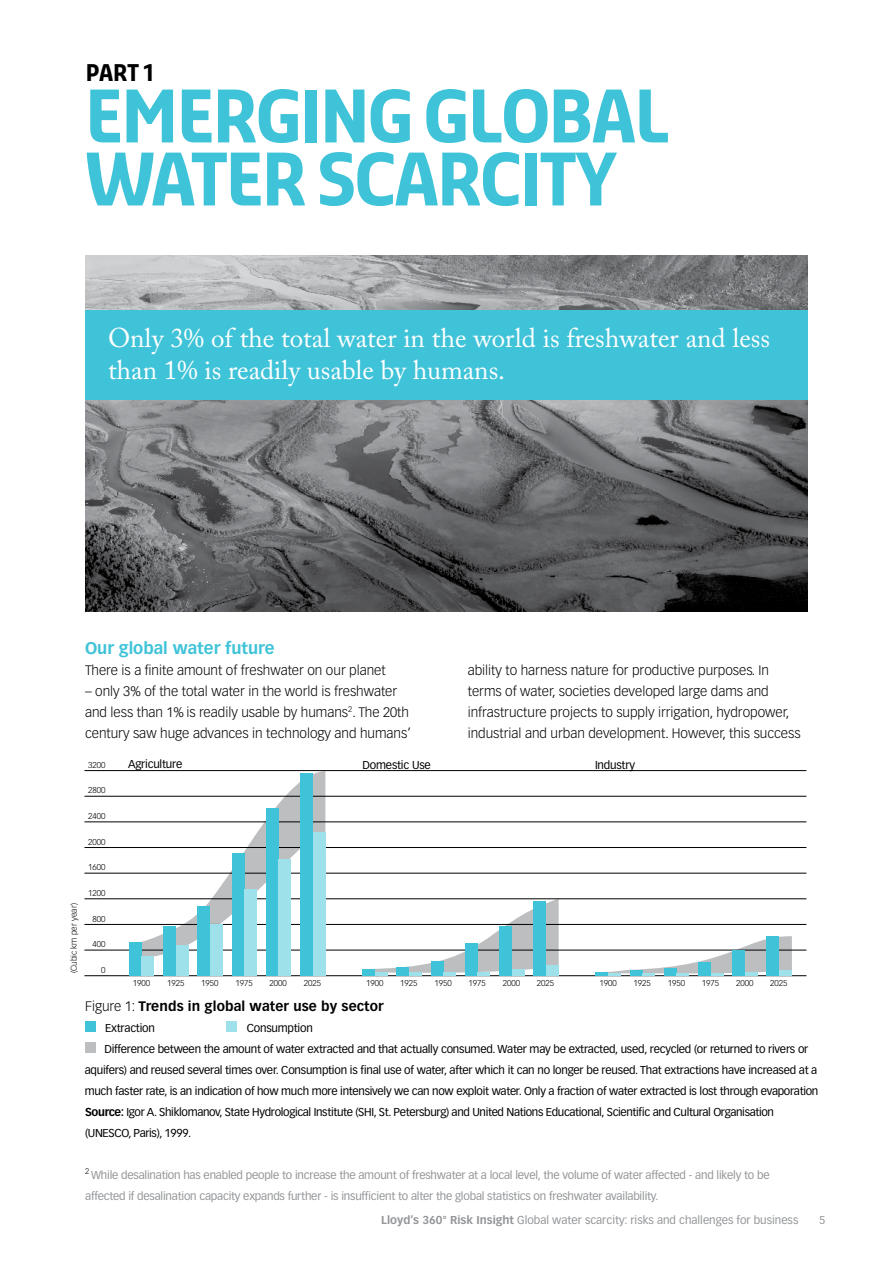
<style>
.page{position:relative;width:893px;height:1263px;background:#fff}
.page>*{position:absolute;margin:0;border:0;box-sizing:border-box;transform-origin:0 0}
.t1{font:600 70.5px/63px "Sansa Lloyds";letter-spacing:-.025em;color:#3fc3d8}
.t2{font:27px/31.5px "Adobe Caslon Pro";color:#fff}
.t3{font:600 22.5px "Sansa Lloyds";color:#000}
.t4{font:700 16.5px "Vectora LH";color:#3fc3d8}
.t5{font:300 13.5px/21px "Vectora LH";color:#000}
.t6{font:700 13.5px "Vectora LH";letter-spacing:.01em;color:#000}
.t7{font:11.25px/21px "Vectora LH";letter-spacing:-.02em;color:#000}
.t8{font:11.25px/21px "Vectora LH";letter-spacing:-.02em;color:#939598}
.t9{font:11.25px "Vectora LH";color:#939598}
.t10{font:300 8.4px "Vectora LH";color:#000}
.s1{font-weight:300}
.s2{font-weight:700}
</style>
<div class="page">
<img style="left:85px;top:256px;width:723px;height:355px">
<svg style="left:134px;top:771px;width:191px;height:191px"></svg>
<svg style="left:362px;top:899px;width:197px;height:76px"></svg>
<hr style="left:84px;top:770px;width:722px;height:1px;background:#000">
<hr style="left:84px;top:796px;width:722px;height:1px;background:#000">
<hr style="left:84px;top:822px;width:722px;height:1px;background:#000">
<hr style="left:84px;top:847px;width:722px;height:1px;background:#000">
<hr style="left:84px;top:873px;width:722px;height:1px;background:#000">
<hr style="left:84px;top:898px;width:722px;height:1px;background:#000">
<hr style="left:84px;top:924px;width:722px;height:1px;background:#000">
<hr style="left:84px;top:950px;width:722px;height:1px;background:#000">
<hr style="left:84px;top:975px;width:722px;height:1px;background:#000">
<div style="left:129px;top:942px;width:13px;height:34px;background:#3fc3d8"></div>
<div style="left:142px;top:956px;width:12px;height:20px;background:#9fe1eb"></div>
<div style="left:163px;top:926px;width:13px;height:50px;background:#3fc3d8"></div>
<div style="left:176px;top:945px;width:12px;height:31px;background:#9fe1eb"></div>
<div style="left:197px;top:906px;width:13px;height:70px;background:#3fc3d8"></div>
<div style="left:210px;top:924px;width:13px;height:52px;background:#9fe1eb"></div>
<div style="left:232px;top:854px;width:12px;height:122px;background:#3fc3d8"></div>
<div style="left:244px;top:889px;width:13px;height:87px;background:#9fe1eb"></div>
<div style="left:266px;top:809px;width:13px;height:167px;background:#3fc3d8"></div>
<div style="left:279px;top:859px;width:12px;height:117px;background:#9fe1eb"></div>
<div style="left:300px;top:773px;width:13px;height:203px;background:#3fc3d8"></div>
<div style="left:313px;top:833px;width:12px;height:143px;background:#9fe1eb"></div>
<div style="left:362px;top:969px;width:13px;height:7px;background:#3fc3d8"></div>
<hr style="left:375px;top:972px;width:12px;height:4px;background:#9fe1eb">
<div style="left:396px;top:967px;width:13px;height:9px;background:#3fc3d8"></div>
<hr style="left:409px;top:972px;width:13px;height:4px;background:#9fe1eb">
<div style="left:431px;top:961px;width:12px;height:15px;background:#3fc3d8"></div>
<hr style="left:443px;top:972px;width:13px;height:4px;background:#9fe1eb">
<div style="left:465px;top:943px;width:13px;height:33px;background:#3fc3d8"></div>
<hr style="left:478px;top:972px;width:12px;height:4px;background:#9fe1eb">
<div style="left:499px;top:926px;width:13px;height:50px;background:#3fc3d8"></div>
<div style="left:512px;top:969px;width:12px;height:7px;background:#9fe1eb"></div>
<div style="left:533px;top:901px;width:13px;height:75px;background:#3fc3d8"></div>
<div style="left:546px;top:965px;width:13px;height:11px;background:#9fe1eb"></div>
<svg style="left:595px;top:936px;width:197px;height:40px"></svg>
<div style="left:732px;top:950px;width:13px;height:26px;background:#3fc3d8"></div>
<hr style="left:745px;top:972px;width:13px;height:4px;background:#9fe1eb">
<div style="left:767px;top:937px;width:12px;height:39px;background:#3fc3d8"></div>
<div style="left:779px;top:970px;width:13px;height:6px;background:#9fe1eb"></div>
<div style="left:85px;top:1043px;width:11px;height:10px;background:#bcbec0"></div>
<div style="left:85px;top:1021px;width:11px;height:11px;background:#3fc3d8"></div>
<div style="left:227px;top:1021px;width:10px;height:11px;background:#9fe1eb"></div>
<div style="left:85px;top:310px;width:723px;height:90px;background:#3fc3d8"></div>
<h3 class="t3" style="left:86px;top:59px;width:71px">part 1</h3>
<h1 class="t1" style="left:85px;top:82px;width:586px">EMERGING GLOBAL<br>WATER SCARCITY</h1>
<h2 class="t2" style="left:108px;top:322px;width:664px">Only 3% of the total water in the world is freshwater and less than 1% is readily usable by humans.</h2>
<h3 class="t4" style="left:85px;top:638px;width:191px">Our global water future</h3>
<p class="t5" style="left:85px;top:660px;width:302px">There is a finite amount of freshwater on our planet</p>
<p class="t5" style="left:85px;top:681px;width:327px">– only 3% of the total water in the world is freshwater and less than 1% is readily usable by humans<sup>2</sup>. The 20th century saw huge advances in technology and humans’</p>
<p class="t5" style="left:468px;top:660px;width:334px">ability to harness nature for productive purposes. In terms of water, societies developed large dams and infrastructure projects to supply irrigation, hydropower, industrial and urban development. However, this success</p>
<p class="t10" style="left:69px;top:973px;width:72px;rotate:-90deg">(Cubic km per year)</p>
<p class="t10" style="left:88px;top:760px;width:19px">3200</p>
<p class="t10" style="left:88px;top:785px;width:19px">2800</p>
<p class="t10" style="left:88px;top:811px;width:19px">2400</p>
<p class="t10" style="left:88px;top:837px;width:19px">2000</p>
<p class="t10" style="left:88px;top:862px;width:19px">1600</p>
<p class="t10" style="left:88px;top:888px;width:19px">1200</p>
<p class="t10" style="left:93px;top:914px;width:14px">800</p>
<p class="t10" style="left:93px;top:939px;width:14px">400</p>
<p class="t10" style="left:101px;top:965px;width:6px">0</p>
<p class="t7" style="left:128px;top:753px;width:56px">Agriculture</p>
<p class="t7" style="left:363px;top:754px;width:70px">Domestic Use</p>
<p class="t7" style="left:595px;top:754px;width:41px">Industry</p>
<p class="t10" style="left:133px;top:978px;width:19px">1900</p>
<p class="t10" style="left:167px;top:978px;width:19px">1925</p>
<p class="t10" style="left:201px;top:978px;width:19px">1950</p>
<p class="t10" style="left:235px;top:978px;width:19px">1975</p>
<p class="t10" style="left:270px;top:978px;width:19px">2000</p>
<p class="t10" style="left:304px;top:978px;width:19px">2025</p>
<p class="t10" style="left:366px;top:978px;width:19px">1900</p>
<p class="t10" style="left:400px;top:978px;width:19px">1925</p>
<p class="t10" style="left:434px;top:978px;width:19px">1950</p>
<p class="t10" style="left:469px;top:978px;width:19px">1975</p>
<p class="t10" style="left:503px;top:978px;width:19px">2000</p>
<p class="t10" style="left:537px;top:978px;width:19px">2025</p>
<p class="t10" style="left:599px;top:978px;width:19px">1900</p>
<p class="t10" style="left:633px;top:978px;width:19px">1925</p>
<p class="t10" style="left:668px;top:978px;width:19px">1950</p>
<p class="t10" style="left:702px;top:978px;width:19px">1975</p>
<p class="t10" style="left:736px;top:978px;width:19px">2000</p>
<p class="t10" style="left:770px;top:978px;width:19px">2025</p>
<p class="t6" style="left:85px;top:998px;width:300px"><span class="s1">Figure 1:</span> Trends in global water use by sector</p>
<p class="t7" style="left:105px;top:1017px;width:51px">Extraction</p>
<p class="t7" style="left:247px;top:1017px;width:68px">Consumption</p>
<p class="t7" style="left:104px;top:1038px;width:705px">Difference between the amount of water extracted and that actually consumed. Water may be extracted, used, recycled (or returned to rivers or</p>
<p class="t7" style="left:85px;top:1059px;width:734px">aquifers) and reused several times over. Consumption is final use of water, after which it can no longer be reused. That extractions have increased at a</p>
<p class="t7" style="left:85px;top:1080px;width:735px">much faster rate , is an indication of how much more intensively we can now exploit water. Only a fraction of water extracted is lost through evaporation</p>
<p class="t7" style="left:85px;top:1101px;width:690px"><span class="s2">Source:</span> Igor A. Shiklomanov, State Hydrological Institute (SHI, St. Petersburg) and United Nations Educational, Scientific and Cultural Organisation (UNESCO, Paris), 1999.</p>
<p class="t8" style="left:85px;top:1164px;width:686px"><sup>2</sup> While desalination has enabled people to increase the amount of freshwater at a local level, the volume of water affected - and likely to be affected if desalination capacity expands further - is insufficient to alter the global statistics on freshwater availability.</p>
<p class="t9" style="left:381px;top:1213px;width:419px"><span class="s2">Lloyd’s 360° Risk Insight</span> Global water scarcity: risks and challenges for business</p>
<p class="t8" style="left:819px;top:1209px;width:8px">5</p>
</div>
